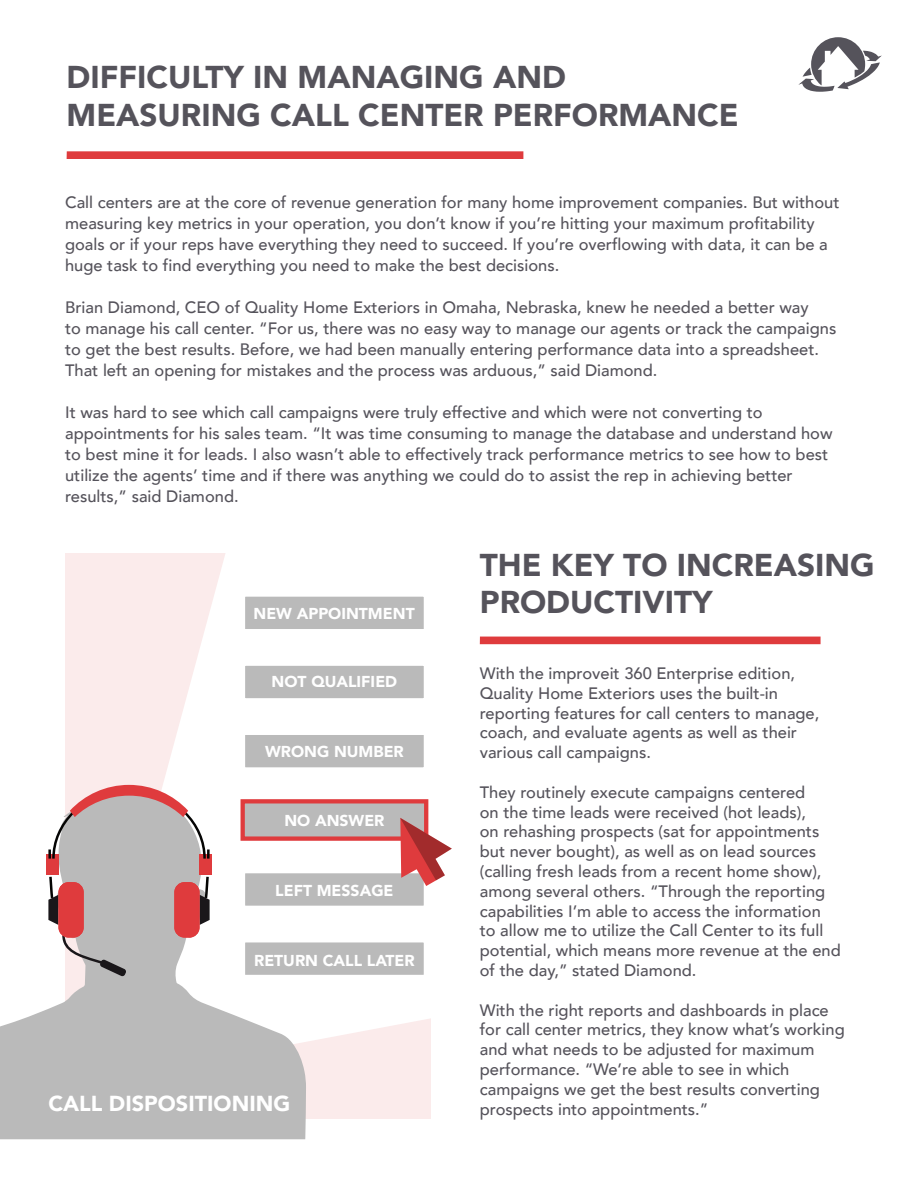
<style>
.page{position:relative;width:918px;height:1188px;background:#fff}
.page>*{position:absolute;margin:0;border:0;box-sizing:border-box;transform-origin:0 0}
.t1{font:900 31.5px/37.5px "Avenir";color:#55535b}
.t2{font:900 21.6px "Avenir";color:#fff}
.t3{font:500 16.5px/19.8px "Avenir";color:#55535b}
.t4{font:900 15.75px "Avenir";color:#fff}
</style>
<div class="page">
<div style="left:65px;top:553px;width:366px;height:566px;background:#fbebeb"></div>
<svg style="left:163px;top:553px;width:268px;height:489px;fill:#fff"></svg>
<div style="left:67px;top:151px;width:456px;height:8px;background:#df3b3d"></div>
<div style="left:480px;top:637px;width:341px;height:7px;background:#df3b3d"></div>
<svg style="left:798px;top:37px;width:84px;height:55px"></svg>
<svg style="left:0;top:790px;width:306px;height:349px;fill:#bababa"></svg>
<div style="left:46px;top:854px;width:12px;height:21px;background:#df3b3d"></div>
<div style="left:200px;top:854px;width:12px;height:21px;background:#df3b3d"></div>
<svg style="left:48px;top:877px;width:10px;height:48px"></svg>
<svg style="left:200px;top:877px;width:10px;height:48px"></svg>
<svg style="left:48px;top:785px;width:162px;height:74px;background:#cbb8b9"></svg>
<div style="left:58px;top:882px;width:26px;height:56px;background:#df3b3d;border-radius:10px"></div>
<div style="left:174px;top:882px;width:26px;height:56px;background:#df3b3d;border-radius:10px"></div>
<svg style="left:62px;top:935px;width:64px;height:42px"></svg>
<div style="left:240px;top:592px;width:189px;height:42px;background:#bababa;border:5px solid #fff"></div>
<div style="left:240px;top:661px;width:189px;height:42px;background:#bababa;border:5px solid #fff"></div>
<div style="left:240px;top:730px;width:189px;height:42px;background:#bababa;border:5px solid #fff"></div>
<div style="left:243px;top:802px;width:183px;height:37px;background:#bababa"></div>
<div style="left:241px;top:799px;width:187px;height:42px;border:4px solid #df3b3d"></div>
<div style="left:240px;top:868px;width:189px;height:43px;background:#bababa;border:5px solid #fff"></div>
<div style="left:240px;top:938px;width:189px;height:42px;background:#bababa;border:5px solid #fff"></div>
<svg style="left:400px;top:818px;width:52px;height:68px"></svg>
<h1 class="t1" style="left:67px;top:58px;width:673px">DIFFICULTY IN MANAGING AND<br>MEASURING CALL CENTER PERFORMANCE</h1>
<p class="t3" style="left:65px;top:190px;width:776px;line-height:21px">Call centers are at the core of revenue generation for many home improvement companies. But without measuring key metrics in your operation, you don’t know if you’re hitting your maximum profitability goals or if your reps have everything they need to succeed. If you’re overflowing with data, it can be a huge task to find everything you need to make the best decisions.</p>
<p class="t3" style="left:65px;top:295px;width:773px;line-height:21px">Brian Diamond, CEO of Quality Home Exteriors in Omaha, Nebraska, knew he needed a better way<br>to manage his call center. “For us, there was no easy way to manage our agents or track the campaigns to get the best results. Before, we had been manually entering performance data into a spreadsheet.<br>That left an opening for mistakes and the process was arduous,” said Diamond.</p>
<p class="t3" style="left:65px;top:400px;width:769px;line-height:21px">It was hard to see which call campaigns were truly effective and which were not converting to appointments for his sales team. “It was time consuming to manage the database and understand how to best mine it for leads. I also wasn’t able to effectively track performance metrics to see how to best utilize the agents’ time and if there was anything we could do to assist the rep in achieving better results,” said Diamond.</p>
<p class="t4" style="left:253px;top:600px;width:163px">NEW APPOINTMENT</p>
<p class="t4" style="left:272px;top:668px;width:127px">NOT QUALIFIED</p>
<p class="t4" style="left:265px;top:738px;width:140px">WRONG NUMBER</p>
<p class="t4" style="left:284px;top:807px;width:102px">NO ANSWER</p>
<p class="t4" style="left:275px;top:877px;width:120px">LEFT MESSAGE</p>
<p class="t4" style="left:254px;top:947px;width:162px">RETURN CALL LATER</p>
<h2 class="t2" style="left:48px;top:1085px;width:243px">CALL DISPOSITIONING</h2>
<h1 class="t1" style="left:480px;top:545px;width:396px">THE KEY TO INCREASING</h1>
<h1 class="t1" style="left:480px;top:583px;width:234px">PRODUCTIVITY</h1>
<p class="t3" style="left:480px;top:662px;width:341px">With the improveit 360 Enterprise edition, Quality Home Exteriors uses the built-in reporting features for call centers to manage, coach, and evaluate agents as well as their various call campaigns.</p>
<p class="t3" style="left:480px;top:781px;width:363px">They routinely execute campaigns centered<br>on the time leads were received (hot leads),<br>on rehashing prospects (sat for appointments but never bought), as well as on lead sources (calling fresh leads from a recent home show), among several others. “Through the reporting capabilities I’m able to access the information to allow me to utilize the Call Center to its full potential, which means more revenue at the end of the day,” stated Diamond.</p>
<p class="t3" style="left:480px;top:999px;width:366px">With the right reports and dashboards in place for call center metrics, they know what’s working and what needs to be adjusted for maximum performance. “We’re able to see in which campaigns we get the best results converting prospects into appointments.”</p>
</div>
